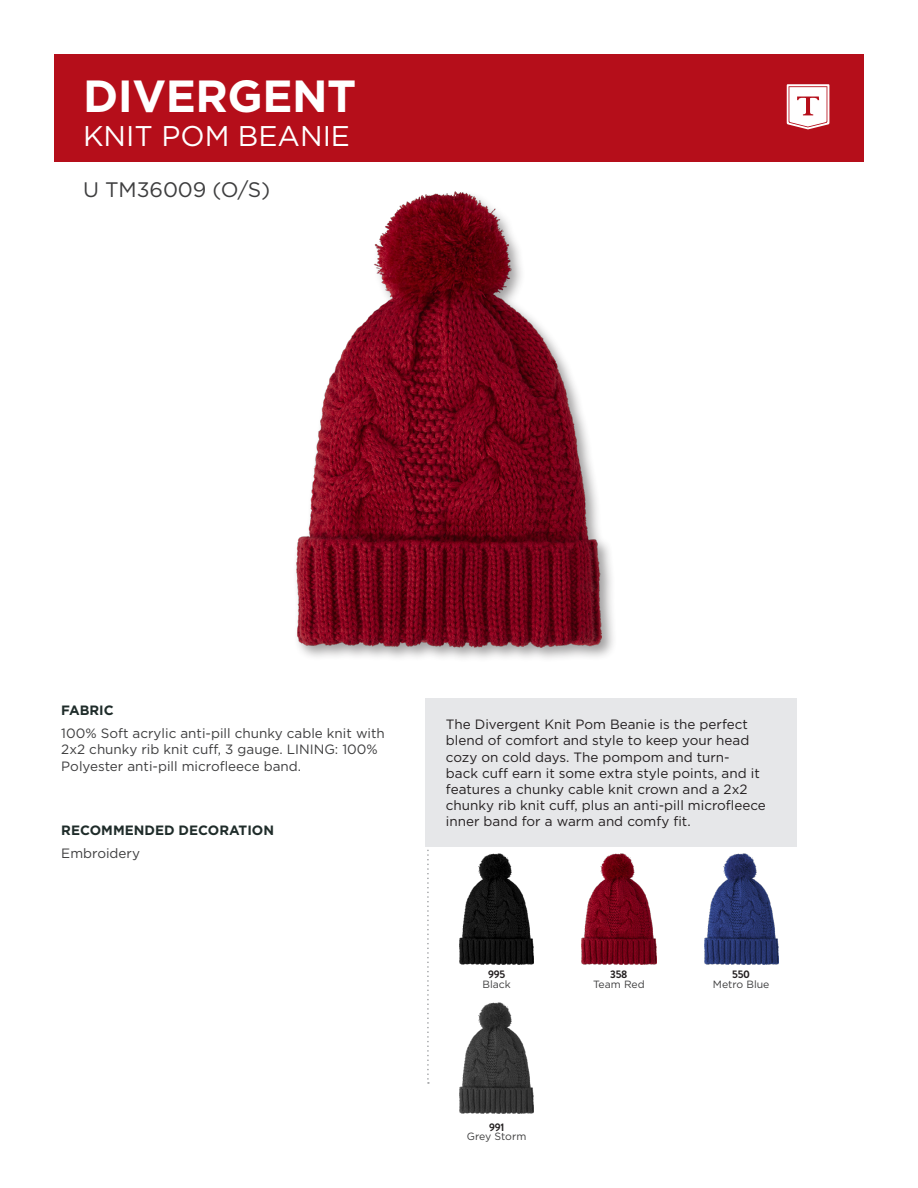
<style>
.page{position:relative;width:918px;height:1188px;background:#fff}
.page>*{position:absolute;margin:0;border:0;box-sizing:border-box;transform-origin:0 0}
.Roots_Product_Name{font:700 45px "Gotham";letter-spacing:-.01em;color:#fff}
.Roots_Secondary_Name{font:28.5px "Gotham";color:#fff}
.Roots_Gender{font:21px "Gotham";letter-spacing:-.005em;color:#3e3e3f}
.Roots_ItemDescriptio{font:13.5px/16.2px "Gotham";color:#231f20}
.Roots_Content{font:13.5px/16.2px "Gotham";color:#3e3e3f}
.Roots_SubHeading{font:700 13.5px "Gotham";color:#1f2c2a}
.Roots_ColourName{font:700 10.95px "Brandon Grotesque";letter-spacing:-.025em;color:#231f20}
.Roots_ColourName-2{font:10.5px "Gotham";color:#3e3e3f}
</style>
<div class="page">
<div style="left:54px;top:54px;width:810px;height:108px;background:#b50e1a"></div>
<svg style="left:427px;top:849px;width:2px;height:235px"></svg>
<img style="left:459px;top:853px;width:75px;height:111px">
<img style="left:582px;top:853px;width:74px;height:111px">
<img style="left:704px;top:853px;width:74px;height:111px">
<img style="left:459px;top:1002px;width:75px;height:111px">
<div style="left:426px;top:698px;width:371px;height:149px;background:#e6e7e9"></div>
<div style="left:293px;top:189px;width:325px;height:475px;background:#231f20;opacity:.43"></div>
<img style="left:296px;top:192px;width:306px;height:456px">
<svg style="left:787px;top:84px;width:42px;height:45px;background:#f1d2d4"></svg>
<p class="Roots_Product_Name" style="left:83px;top:70px;width:275px">DIVERGENT</p>
<p class="Roots_Secondary_Name" style="left:83px;top:120px;width:268px">KNIT POM BEANIE</p>
<p class="Roots_Gender" style="left:83px;top:178px;width:189px">U TM36009 (O/S)</p>
<p class="Roots_SubHeading" style="left:61px;top:703px;width:54px">FABRIC</p>
<p class="Roots_Content" style="left:61px;top:725px;width:325px">100% Soft acrylic anti-pill chunky cable knit with<br>2x2 chunky rib knit cuff, 3 gauge. LINING: 100%<br>Polyester anti-pill microfleece band.</p>
<p class="Roots_SubHeading" style="left:61px;top:822px;width:214px">RECOMMENDED DECORATION</p>
<p class="Roots_Content" style="left:61px;top:845px;width:80px">Embroidery</p>
<p class="Roots_ItemDescriptio" style="left:446px;top:716px;width:322px">The Divergent Knit Pom Beanie is the perfect blend of comfort and style to keep your head cozy on cold days. The pompom and turn-<br>back cuff earn it some extra style points, and it features a chunky cable knit crown and a 2x2 chunky rib knit cuff, plus an anti-pill microfleece inner band for a warm and comfy fit.</p>
<p class="Roots_ColourName" style="left:488px;top:967px;width:19px">995</p>
<p class="Roots_ColourName-2" style="left:482px;top:978px;width:30px">Black</p>
<p class="Roots_ColourName" style="left:489px;top:1119px;width:17px">991</p>
<p class="Roots_ColourName-2" style="left:467px;top:1131px;width:61px">Grey Storm</p>
<p class="Roots_ColourName" style="left:610px;top:967px;width:19px">358</p>
<p class="Roots_ColourName-2" style="left:593px;top:978px;width:53px">Team Red</p>
<p class="Roots_ColourName" style="left:732px;top:967px;width:19px">550</p>
<p class="Roots_ColourName-2" style="left:713px;top:978px;width:58px">Metro Blue</p>
</div>
